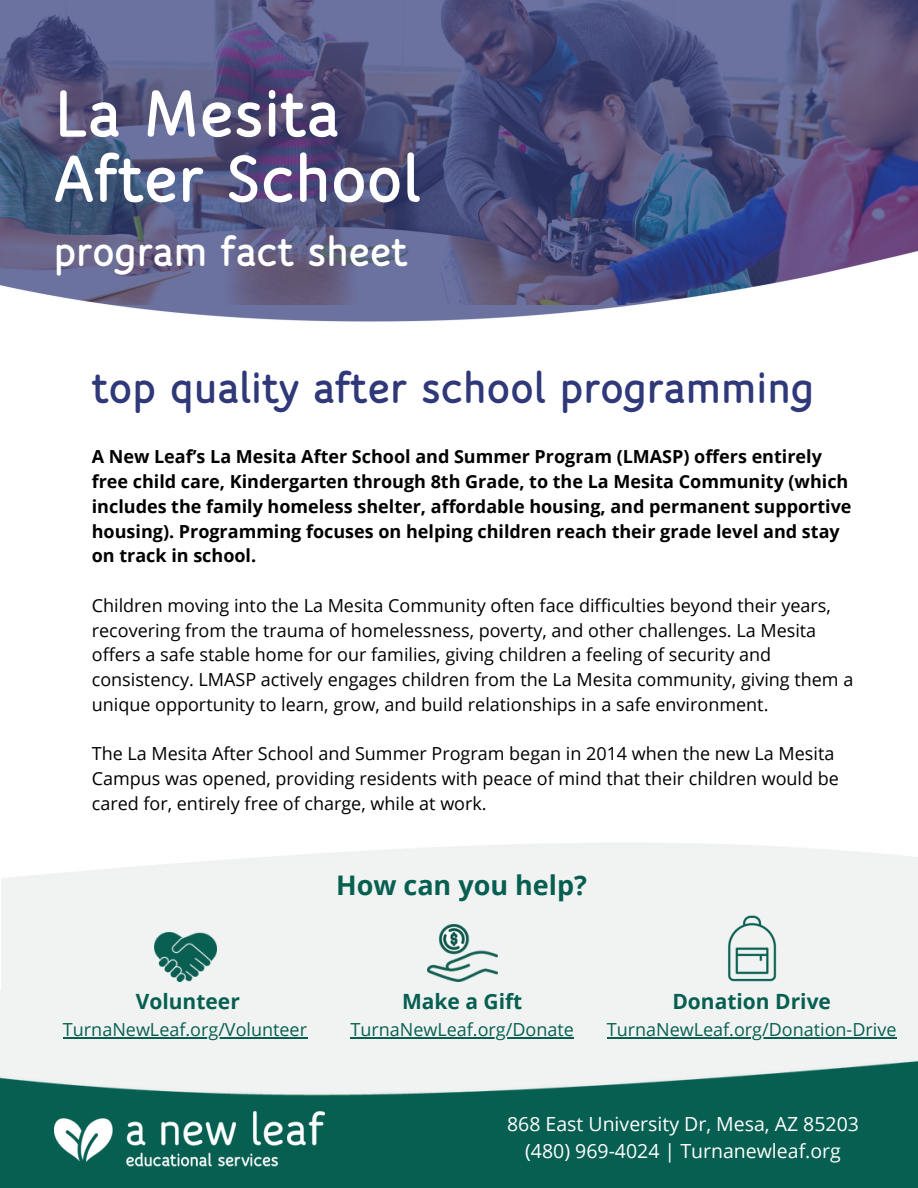
<style>
.page{position:relative;width:918px;height:1188px;background:#fff}
.page>*{position:absolute;margin:0;border:0;box-sizing:border-box;transform-origin:0 0}
.t1{font:800 72px/65.2px "Speak OT";color:#fff}
.t2{font:800 47.25px "Speak OT";color:#2f3879}
.t3{font:800 45px "Speak OT";color:#fff}
.t4{font:700 27px "Open Sans";color:#065f51}
.t5{font:700 21px "Open Sans";color:#065f51}
.t6{font:19.5px "Open Sans";color:#fff}
.t7{font:18px/24.8px "Open Sans";color:#000}
.t8{font:700 18px/24.8px "Open Sans";color:#000}
.t9{font:18px "Open Sans";color:#065f51}
</style>
<div class="page">
<div style="left:0;top:1004px;width:918px;height:184px;background:#065f51"></div>
<svg style="left:0;top:0;width:918px;height:245px;background:#525480"></svg>
<img style="left:0;top:245px;width:918px;height:77px">
<img style="left:2px;top:843px;width:916px;height:148px">
<img style="left:0;top:991px;width:918px;height:135px">
<img style="left:55px;top:1112px;width:270px;height:55px">
<img style="left:154px;top:932px;width:62px;height:50px">
<img style="left:427px;top:925px;width:71px;height:57px">
<img style="left:718px;top:915px;width:68px;height:67px">
<hr style="left:63px;top:1038px;width:244px;height:1px;background:#065f51">
<hr style="left:350px;top:1038px;width:224px;height:1px;background:#065f51">
<hr style="left:607px;top:1038px;width:290px;height:1px;background:#065f51">
<p class="t1" style="left:54px;top:85px;width:368px">La Mesita<br>After School</p>
<p class="t3" style="left:54px;top:232px;width:356px">program fact sheet</p>
<p class="t2" style="left:92px;top:367px;width:724px">top quality after school programming</p>
<p class="t8" style="left:92px;top:444px;width:761px">A New Leaf’s La Mesita After School and Summer Program (LMASP) offers entirely free child care, Kindergarten through 8th Grade, to the La Mesita Community (which includes the family homeless shelter, affordable housing, and permanent supportive housing). Programming focuses on helping children reach their grade level and stay on track in school.</p>
<p class="t7" style="left:92px;top:592px;width:763px">Children moving into the La Mesita Community often face difficulties beyond their years, recovering from the trauma of homelessness, poverty, and other challenges. La Mesita offers a safe stable home for our families, giving children a feeling of security and consistency. LMASP actively engages children from the La Mesita community, giving them a unique opportunity to learn, grow, and build relationships in a safe environment.</p>
<p class="t7" style="left:92px;top:741px;width:749px">The La Mesita After School and Summer Program began in 2014 when the new La Mesita<br>Campus was opened, providing residents with peace of mind that their children would be cared for, entirely free of charge, while at work.</p>
<p class="t4" style="left:336px;top:866px;width:252px">How can you help?</p>
<p class="t5" style="left:136px;top:986px;width:106px">Volunteer</p>
<p class="t5" style="left:402px;top:986px;width:122px">Make a Gift</p>
<p class="t5" style="left:672px;top:986px;width:160px">Donation Drive</p>
<p class="t9" style="left:63px;top:1017px;width:246px">TurnaNewLeaf.org/Volunteer</p>
<p class="t9" style="left:350px;top:1017px;width:225px">TurnaNewLeaf.org/Donate</p>
<p class="t9" style="left:607px;top:1017px;width:291px">TurnaNewLeaf.org/Donation-Drive</p>
<p class="t6" style="left:507px;top:1110px;width:353px">868 East University Dr, Mesa, AZ 85203</p>
<p class="t6" style="left:525px;top:1137px;width:317px">(480) 969-4024 | Turnanewleaf.org</p>
</div>
